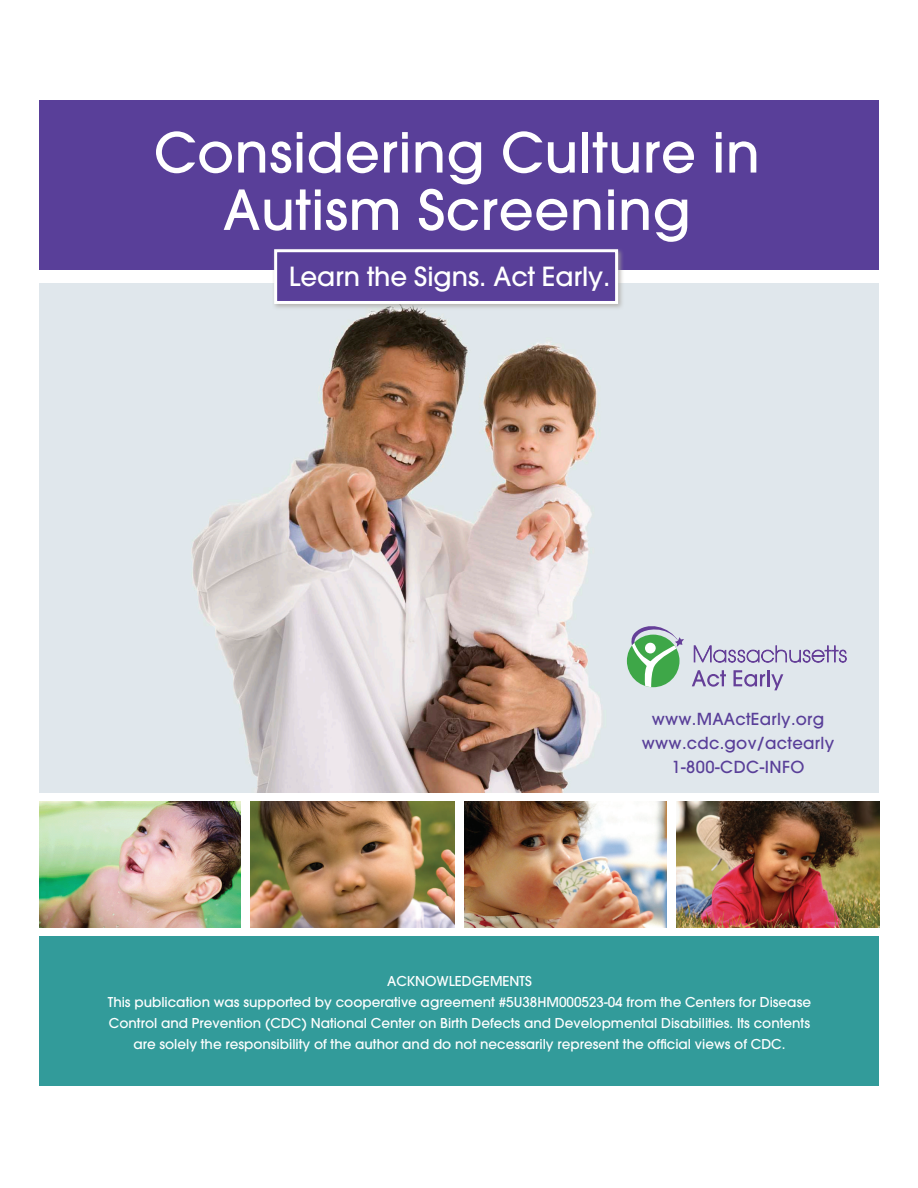
<style>
.page{position:relative;width:918px;height:1188px;background:#fff}
.page>*{position:absolute;margin:0;border:0;box-sizing:border-box;transform-origin:0 0}
.t1{font:500 54.75px "Avant Garde";letter-spacing:.01em;color:#fff}
.t2{font:500 26.25px "Avant Garde";color:#fff}
.t3{font:500 16.5px "Avant Garde";letter-spacing:.015em;color:#593f99}
.t4{font:500 13.5px/21px "Avant Garde";color:#fff;text-align:center}
</style>
<div class="page">
<img style="left:39px;top:284px;width:840px;height:508px">
<div style="left:39px;top:100px;width:840px;height:170px;background:#593f99"></div>
<div style="left:39px;top:936px;width:840px;height:150px;background:#329b9a"></div>
<img style="left:39px;top:801px;width:202px;height:127px">
<img style="left:464px;top:801px;width:203px;height:127px">
<img style="left:250px;top:801px;width:204px;height:127px">
<img style="left:677px;top:801px;width:202px;height:127px">
<div style="left:272px;top:247px;width:353px;height:63px;background:#a7a39d;opacity:.75"></div>
<div style="left:274px;top:249px;width:344px;height:55px;background:#593f99;border:3px solid #fff"></div>
<svg style="left:694px;top:645px;width:152px;height:18px"></svg>
<svg style="left:692px;top:670px;width:34px;height:17px"></svg>
<svg style="left:734px;top:670px;width:31px;height:17px"></svg>
<hr style="left:767px;top:670px;width:3px;height:16px;background:#653f98">
<svg style="left:771px;top:674px;width:12px;height:16px"></svg>
<svg style="left:630px;top:620px;width:54px;height:67px"></svg>
<div style="left:645px;top:643px;width:11px;height:11px;background:#fff;border-radius:50%"></div>
<p class="t1" style="left:154px;top:119px;width:608px">Considering Culture in</p>
<p class="t1" style="left:223px;top:176px;width:469px">Autism Screening</p>
<p class="t2" style="left:289px;top:260px;width:323px">Learn the Signs. Act Early.</p>
<p class="t3" style="left:652px;top:709px;width:174px">www.MAActEarly.org</p>
<p class="t3" style="left:642px;top:733px;width:194px">www.cdc.gov/actearly</p>
<p class="t3" style="left:671px;top:757px;width:135px">1-800-CDC-INFO</p>
<p class="t4" style="left:387px;top:971px;width:146px">ACKNOWLEDGEMENTS</p>
<p class="t4" style="left:108px;top:992px;width:705px">This publication was supported by cooperative agreement #5U38HM000523-04 from the Centers for Disease<br>Control and Prevention (CDC) National Center on Birth Defects and Developmental Disabilities. Its contents are solely the responsibility of the author and do not necessarily represent the official views of CDC.</p>
</div>
